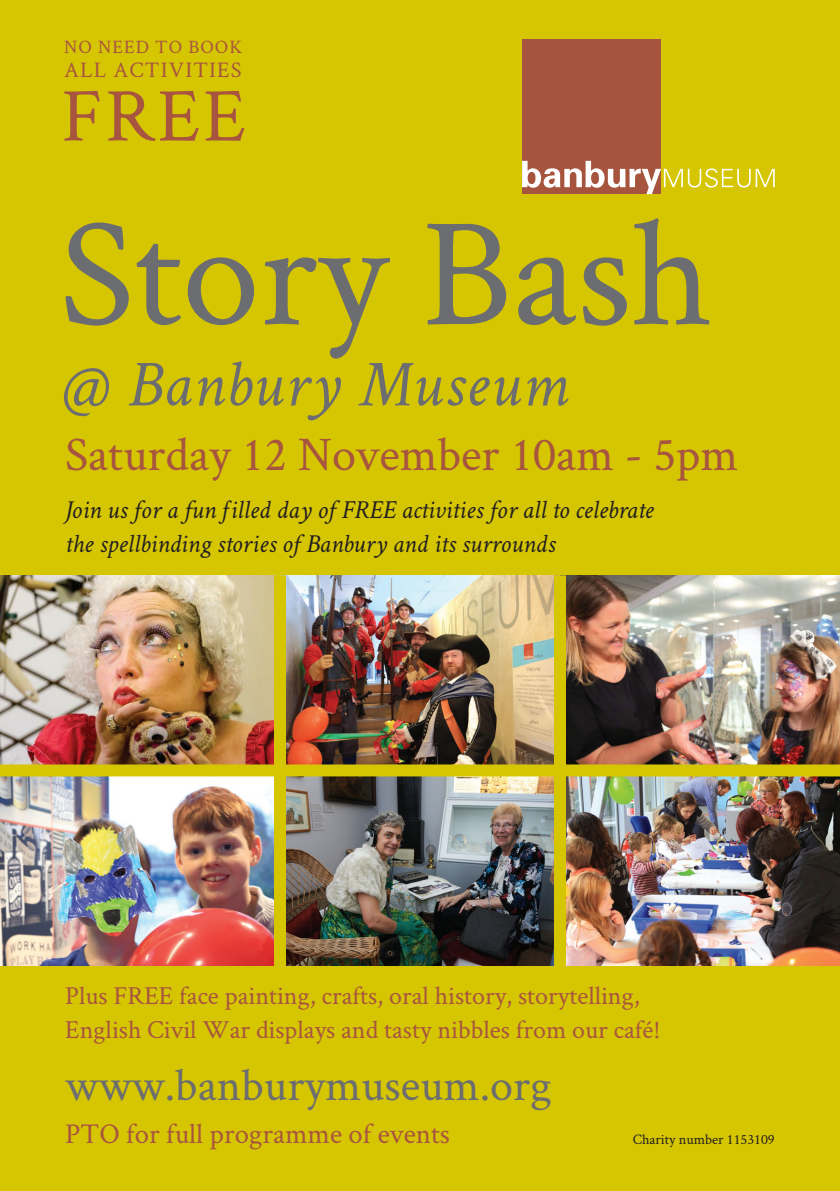
<style>
.page{position:relative;width:840px;height:1191px;background:#fff}
.page>*{position:absolute;margin:0;border:0;box-sizing:border-box;transform-origin:0 0}
.t1{font:156px "Crimson Text";color:#6c6d70}
.t2{font:76.4px "Crimson Text";color:#a8553f}
.t3{font:italic 66px "Crimson Text";letter-spacing:.02em;color:#6c6d70}
.t4{font:48.4px "Crimson Text";color:#a8553f}
.t5{font:46.2px "Crimson Text";color:#6c6d70}
.t6{font:28.8px "Crimson Text";color:#a8553f}
.t7{font:26px/34px "Crimson Text";color:#a8553f}
.t8{font:italic 26px/34px "Crimson Text";color:#231f20}
.t9{font:22.4px "Crimson Text";letter-spacing:.05em;color:#a8553f}
.t10{font:19px "Crimson Text";letter-spacing:.05em;color:#a8553f}
.t11{font:14.4px "Crimson Text";color:#231f20}
</style>
<div class="page">
<div style="left:0;top:0;width:839px;height:1191px;background:#d6c501"></div>
<div style="left:521px;top:40px;width:139px;height:154px;background:#a6543d"></div>
<svg style="left:521px;top:161px;width:253px;height:33px"></svg>
<img style="left:286px;top:575px;width:553px;height:189px">
<img style="left:0;top:575px;width:274px;height:189px">
<img style="left:0;top:776px;width:553px;height:189px">
<img style="left:566px;top:776px;width:273px;height:189px">
<div style="left:274px;top:575px;width:12px;height:399px;background:#d6c501"></div>
<div style="left:553px;top:575px;width:12px;height:399px;background:#d6c501"></div>
<p class="t10" style="left:64px;top:34px;width:179px">NO NEED TO BOOK</p>
<p class="t9" style="left:64px;top:55px;width:179px">ALL ACTIVITIES</p>
<h2 class="t2" style="left:61px;top:64px;width:186px">FREE</h2>
<h1 class="t1" style="left:59px;top:168px;width:654px">Story Bash</h1>
<h3 class="t3" style="left:63px;top:347px;width:505px">@ Banbury Museum</h3>
<h3 class="t4" style="left:65px;top:421px;width:674px">Saturday 12 November 10am - 5pm</h3>
<p class="t8" style="left:65px;top:493px;width:589px">Join us for a fun filled day of FREE activities for all to celebrate the spellbinding stories of Banbury and its surrounds</p>
<p class="t7" style="left:65px;top:978px;width:596px">Plus FREE face painting, crafts, oral history, storytelling,<br>English Civil War displays and tasty nibbles from our café!</p>
<h3 class="t5" style="left:65px;top:1053px;width:488px">www.banburymuseum.org</h3>
<p class="t6" style="left:65px;top:1114px;width:386px">PTO for full programme of events</p>
<p class="t11" style="left:632px;top:1130px;width:143px">Charity number 1153109</p>
</div>
